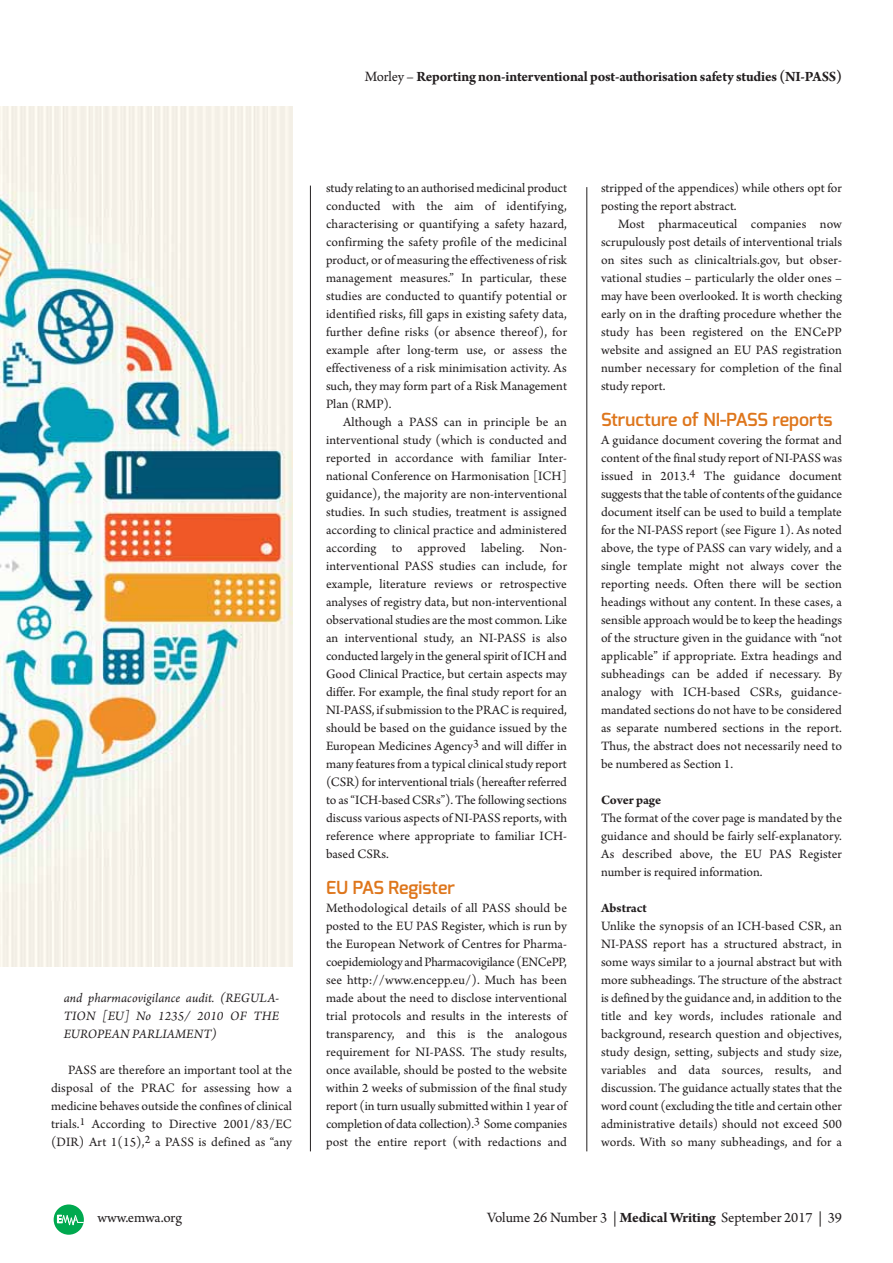
<style>
.page{position:relative;width:893px;height:1263px;background:#fff}
.page>*{position:absolute;margin:0;border:0;box-sizing:border-box;transform-origin:0 0}
.t1{font:600 18px "Exo";color:#de761c}
.t2{font:700 15px "Arno Pro";letter-spacing:-.01em;color:#231f20}
.t3{font:15px "Arno Pro";letter-spacing:-.005em;color:#231f20}
.t4{font:13.5px/18px "Arno Pro";letter-spacing:.005em;color:#231f20;text-align:justify}
.t5{font:italic 13.5px/18px "Arno Pro";letter-spacing:.01em;color:#231f20;text-align:justify}
.t6{font:700 13.5px "Arno Pro";letter-spacing:-.01em;color:#231f20}
.s1{font-weight:400}
.s2{font-weight:700}
</style>
<div class="page">
<svg style="left:54px;top:1204px;width:30px;height:31px"></svg>
<hr style="left:310px;top:186px;width:1px;height:965px;background:#231f20">
<hr style="left:587px;top:187px;width:1px;height:964px;background:#231f20">
<img style="left:0;top:107px;width:292px;height:859px">
<p class="t2" style="left:365px;top:71px;width:479px"><span class="s1">Morley –</span> Reporting non-interventional post-authorisation safety studies (NI-PASS)</p>
<p class="t5" style="left:64px;top:990px;width:217px">and pharma covigilance audit. (REG ULA - TION [EU] No 1235/ 2010 OF THE EUROPEAN PARLIAMENT)</p>
<p class="t4" style="left:51px;top:1062px;width:243px;text-indent:17px">PASS are therefore an important tool at the disposal of the PRAC for assessing how a medicine behaves outside the confines of clinical trials.<sup>1</sup> According to Directive 2001/83/EC (DIR) Art 1(15),<sup>2</sup> a PASS is defined as “any</p>
<p class="t4" style="left:326px;top:180px;width:243px">study relating to an authorised medicinal product conducted with the aim of identifying, characteris ing or quantifying a safety hazard, confirming the safety profile of the medicinal product, or of measuring the effectiveness of risk management measures.” In particular, these studies are conducted to quantify potential or identified risks, fill gaps in existing safety data, further define risks (or absence thereof), for example after long-term use, or assess the effectiveness of a risk minimisation activity. As such, they may form part of a Risk Management Plan (RMP).</p>
<p class="t4" style="left:326px;top:414px;width:243px;text-indent:17px">Although a PASS can in principle be an interventional study (which is conducted and reported in accordance with familiar Inter - national Conference on Harmonisation [ICH] guidance), the majority are non-interventional studies. In such studies, treatment is assigned according to clinical practice and administered according to approved labeling. Non&shy;interventional PASS studies can include, for example, literature reviews or retrospective analyses of registry data, but non-interventional observational studies are the most common. Like an interventional study, an NI-PASS is also conducted largely in the general spirit of ICH and Good Clinical Practice, but certain aspects may differ. For example, the final study report for an NI-PASS, if submission to the PRAC is required, should be based on the guidance issued by the European Medicines Agency<sup>3</sup> and will differ in many features from a typical clinical study report (CSR) for interventional trials (hereafter referred to as “ICH-based CSRs”). The following sections discuss various aspects of NI-PASS reports, with reference where appropriate to familiar ICH&shy;based CSRs.</p>
<h1 class="t1" style="left:326px;top:880px;width:131px">EU PAS Register</h1>
<p class="t4" style="left:326px;top:900px;width:243px">Methodological details of all PASS should be posted to the EU PAS Register, which is run by the European Network of Centres for Pharma - coepidemiology and Pharmacovigilance (ENCePP, see http://www.encepp.eu/). Much has been made about the need to disclose interventional trial protocols and results in the interests of transparency, and this is the analogous requirement for NI-PASS. The study results, once available, should be posted to the website within 2 weeks of submission of the final study report (in turn usually submitted within 1 year of completion of data collection).<sup>3</sup> Some companies post the entire report (with redactions and</p>
<p class="t4" style="left:601px;top:180px;width:242px">stripped of the appendices) while others opt for posting the report abstract.</p>
<p class="t4" style="left:601px;top:216px;width:243px;text-indent:17px">Most pharmaceutical companies now scrupulously post details of interventional trials on sites such as clinicaltrials.gov, but obser - vational studies – particularly the older ones – may have been overlooked. It is worth checking early on in the drafting procedure whether the study has been registered on the ENCePP website and assigned an EU PAS registration number necessary for completion of the final study report.</p>
<h1 class="t1" style="left:601px;top:412px;width:233px">Structure of NI-PASS reports</h1>
<p class="t4" style="left:601px;top:432px;width:243px">A guidance document covering the format and content of the final study report of NI-PASS was issued in 2013.<sup>4</sup> The guidance document suggests that the table of contents of the guidance document itself can be used to build a template for the NI-PASS report (see Figure 1). As noted above, the type of PASS can vary widely, and a single template might not always cover the reporting needs. Often there will be section headings without any content. In these cases, a sensible approach would be to keep the headings of the structure given in the guidance with “not applicable” if appropriate. Extra headings and subheadings can be added if necessary. By analogy with ICH-based CSRs, guidance&shy;mandated sections do not have to be considered as separate numbered sections in the report.<br>Thus, the abstract does not necessarily need to be numbered as Section 1.</p>
<p class="t6" style="left:601px;top:795px;width:62px">Cover page</p>
<p class="t4" style="left:601px;top:810px;width:242px">The format of the cover page is mandated by the guidance and should be fairly self-explanatory.<br>As described above, the EU PAS Register number is required information.</p>
<p class="t6" style="left:601px;top:903px;width:47px">Abstract</p>
<p class="t4" style="left:601px;top:918px;width:243px">Unlike the synopsis of an ICH-based CSR, an NI-PASS report has a structured abstract, in some ways similar to a journal abstract but with more subheadings. The structure of the abstract is defined by the guidance and, in addition to the title and key words, includes rationale and background, research question and objectives, study design, setting, subjects and study size, variables and data sources, results, and discussion. The guidance actually states that the word count (excluding the title and certain other administrative details) should not exceed 500 words. With so many subheadings, and for a</p>
<p class="t3" style="left:97px;top:1212px;width:86px">www.emwa.org</p>
<p class="t3" style="left:487px;top:1212px;width:356px">Volume 26 Number 3 | <span class="s2">Medical Writing</span> September 2017 | 39</p>
</div>
